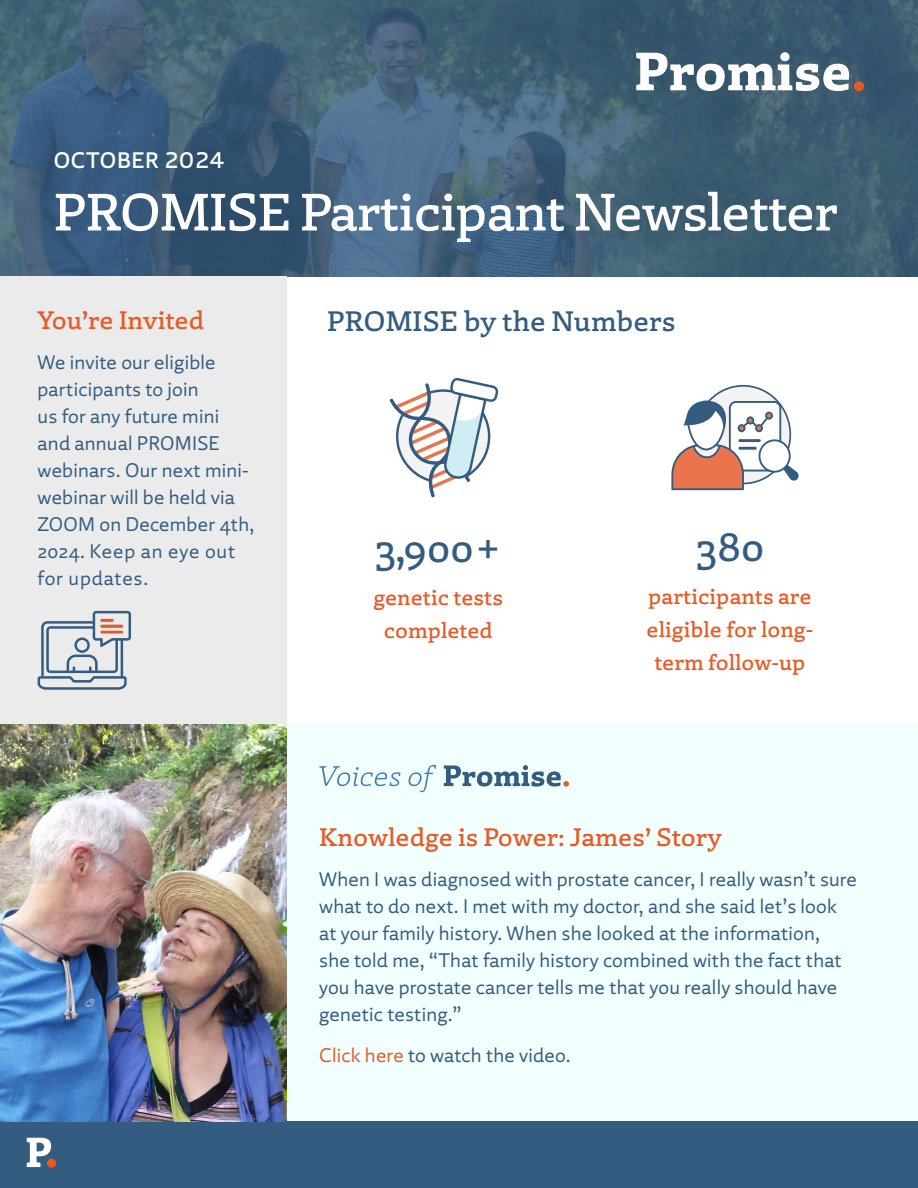
<style>
.page{position:relative;width:918px;height:1188px;background:#fff}
.page>*{position:absolute;margin:0;border:0;box-sizing:border-box;transform-origin:0 0}
.t1{font:600 55.95px "Laski Slab";letter-spacing:-.02em;color:#fff}
.t2{font:600 42px "Laski Slab";color:#335c80}
.t3{font:600 30px "Laski Slab";color:#335c80}
.t4{font:600 27px "Laski Slab";color:#e85a25}
.t5{font:600 24px "Laski Sans";letter-spacing:.03em;color:#fff}
.t6{font:600 23.1px/33px "Laski Slab";color:#e85a25;text-align:center}
.t7{font:21px/27px "Laski Sans";letter-spacing:.01em;color:#335c80}
.s1{color:#e85a25}
</style>
<div class="page">
<svg style="left:0;top:0;width:918px;height:277px;background:#405f77"></svg>
<svg style="left:636px;top:53px;width:213px;height:38px"></svg>
<div style="left:854px;top:81px;width:10px;height:10px;background:#e85a25;border-radius:50%"></div>
<div style="left:0;top:1121px;width:918px;height:67px;background:#335c80"></div>
<svg style="left:27px;top:1138px;width:24px;height:30px"></svg>
<div style="left:47px;top:1159px;width:9px;height:9px;background:#e85a25;border-radius:50%"></div>
<svg style="left:390px;top:378px;width:109px;height:120px"></svg>
<svg style="left:671px;top:385px;width:128px;height:105px"></svg>
<hr style="left:739px;top:439px;width:22px;height:3px;background:#335c80">
<hr style="left:739px;top:447px;width:18px;height:3px;background:#335c80">
<div style="left:287px;top:724px;width:631px;height:397px;background:#f2ffff"></div>
<svg style="left:444px;top:765px;width:125px;height:22px"></svg>
<svg style="left:319px;top:766px;width:82px;height:20px"></svg>
<svg style="left:409px;top:765px;width:27px;height:27px"></svg>
<img style="left:0;top:724px;width:287px;height:397px">
<div style="left:0;top:277px;width:287px;height:447px;background:#ebebec"></div>
<svg style="left:38px;top:611px;width:93px;height:79px"></svg>
<hr style="left:100px;top:619px;width:14px;height:3px;background:#e85a25">
<hr style="left:100px;top:625px;width:23px;height:3px;background:#e85a25">
<hr style="left:100px;top:631px;width:23px;height:3px;background:#e85a25">
<p class="t5" style="left:54px;top:146px;width:172px">OCTOBER 2024</p>
<h1 class="t1" style="left:54px;top:178px;width:786px">PROMISE Participant Newsletter</h1>
<p class="t4" style="left:38px;top:303px;width:168px">You’re Invited</p>
<p class="t7" style="left:38px;top:348px;width:218px">We invite our eligible participants to join<br>us for any future mini and annual PROMISE webinars. Our next mini&shy;webinar will be held via<br>ZOOM on December 4th,<br>2024. Keep an eye out for updates.</p>
<h3 class="t3" style="left:327px;top:303px;width:350px">PROMISE by the Numbers</h3>
<h2 class="t2" style="left:374px;top:523px;width:129px">3,900+</h2>
<p class="t6" style="left:374px;top:580px;width:131px">genetic tests completed</p>
<h2 class="t2" style="left:696px;top:522px;width:70px">380</h2>
<p class="t6" style="left:647px;top:579px;width:168px">participants are eligible for long&shy;term follow-up</p>
<p class="t4" style="left:319px;top:820px;width:404px">Knowledge is Power: James’ Story</p>
<p class="t7" style="left:319px;top:865px;width:539px">When I was diagnosed with prostate cancer, I really wasn’t sure what to do next. I met with my doctor, and she said let’s look at your family history. When she looked at the information,<br>she told me, “That family history combined with the fact that you have prostate cancer tells me that you really should have genetic testing.”</p>
<p class="t7" style="left:319px;top:1041px;width:253px"><span class="s1">Click here</span> to watch the video.</p>
</div>
